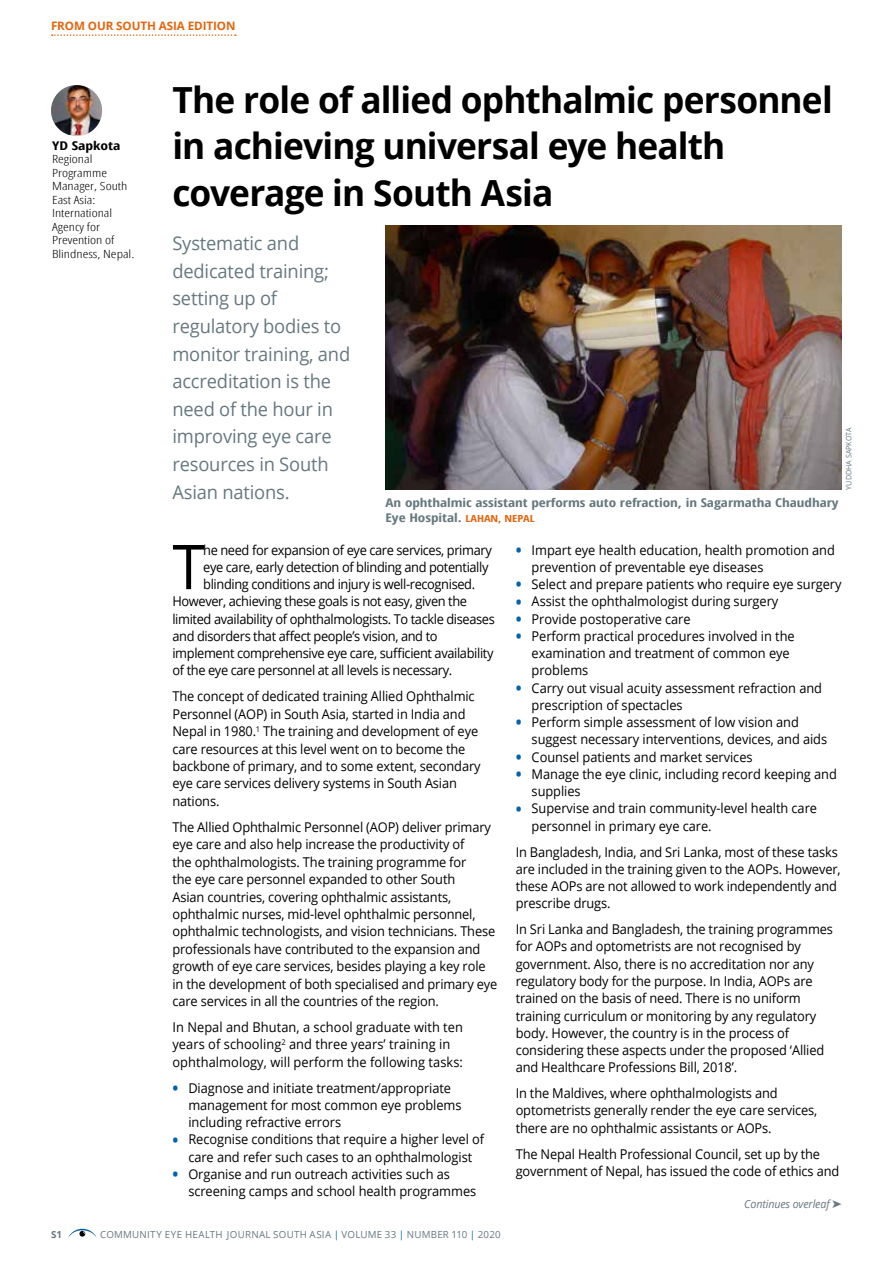
<style>
.page{position:relative;width:893px;height:1263px;background:#fff}
.page>*{position:absolute;margin:0;border:0;box-sizing:border-box;transform-origin:0 0}
.t1{font:61.8px "Open Sans";color:#000;scale:.95 1}
.t2{font:700 36px/46.5px "Open Sans";letter-spacing:-.025em;color:#000}
.t3{font:18.9px/27.6px "Open Sans";letter-spacing:-.01em;color:#66787f}
.t4{font:13.5px/17.2px "Open Sans";letter-spacing:-.01em;color:#000;scale:.95 1}
.t5{font:13.5px "Open Sans";letter-spacing:-.03em;color:#000;scale:.95 1}
.t6{font:700 12px/15px "Open Sans Condensed";color:#66787f;scale:1.26 1}
.t7{font:700 12px "Open Sans Condensed";color:#000;scale:1.3 1}
.t8{font:700 11.7px "Open Sans";letter-spacing:-.005em;color:#e4650e}
.t9{font:300 11.25px/13.5px "Open Sans Condensed";color:#000;scale:1.3 1}
.t10{font:italic 11.25px "Open Sans";letter-spacing:-.01em;color:#66787f;scale:.95 1}
.t11{font:9.75px "Open Sans";letter-spacing:.025em;color:#66787f}
.t12{font:700 9.75px "Open Sans";color:#66787f}
.t13{font:7.5px "Open Sans";color:#66787f;scale:.95 1}
.s1{font-size:9.75px;color:#e4650e}
.s2{font-weight:700;font-size:16.5px;color:#0063af}
.s3{color:#0063af}
</style>
<div class="page">
<img style="left:386px;top:225px;width:456px;height:265px">
<img style="left:51px;top:85px;width:51px;height:50px">
<svg style="left:52px;top:34px;width:184px;height:2px"></svg>
<svg style="left:68px;top:1229px;width:29px;height:8px"></svg>
<p class="t8" style="left:51px;top:18px;width:186px">FROM OUR SOUTH ASIA EDITION</p>
<p class="t7" style="left:52px;top:137px;width:54px">YD Sapkota</p>
<p class="t9" style="left:52px;top:152px;width:65px">Regional<br>Programme<br>Manager, South<br>East Asia:<br>International<br>Agency for<br>Prevention of<br>Blindness, Nepal.</p>
<h2 class="t2" style="left:172px;top:75px;width:662px">The role of allied ophthalmic personnel in achieving universal eye health coverage in South Asia</h2>
<h3 class="t3" style="left:172px;top:229px;width:179px">Systematic and dedicated training; setting up of regulatory bodies to monitor training, and accreditation is the need of the hour in improving eye care resources in South<br>Asian nations.</h3>
<p class="t13" style="left:843px;top:490px;width:67px;rotate:-90deg">YUDDHA SAPKOTA</p>
<p class="t6" style="left:386px;top:495px;width:361px">An ophthalmic assistant performs auto refraction, in Sagarmatha Chaudhary<br>Eye Hospital. <span class="s1">LAHAN, NEPAL</span></p>
<h1 class="t1" style="left:172px;top:524px;width:36px">T</h1>
<p class="t5" style="left:203px;top:540px;width:305px">he need for expansion of eye care services, primary</p>
<p class="t5" style="left:203px;top:558px;width:302px">eye care, early detection of blinding and potentially</p>
<p class="t5" style="left:203px;top:575px;width:288px">blinding conditions and injury is well-recognised.</p>
<p class="t5" style="left:172px;top:592px;width:312px">However, achieving these goals is not easy, given the</p>
<p class="t5" style="left:172px;top:609px;width:341px">limited availability of ophthalmologists. To tackle diseases</p>
<p class="t5" style="left:172px;top:627px;width:281px">and disorders that affect people’s vision, and to</p>
<p class="t5" style="left:172px;top:644px;width:339px">implement comprehensive eye care, sufficient availability</p>
<p class="t5" style="left:172px;top:661px;width:296px">of the eye care personnel at all levels is necessary.</p>
<p class="t4" style="left:172px;top:687px;width:326px">The concept of dedicated training Allied Ophthalmic Personnel (AOP) in South Asia, started in India and Nepal in 1980.<sup>1</sup> The training and development of eye care resources at this level went on to become the backbone of primary, and to some extent, secondary eye care services delivery systems in South Asian nations.</p>
<p class="t4" style="left:172px;top:818px;width:344px">The Allied Ophthalmic Personnel (AOP) deliver primary eye care and also help increase the productivity of<br>the ophthalmologists. The training programme for<br>the eye care personnel expanded to other South<br>Asian countries, covering ophthalmic assistants, ophthalmic nurses, mid-level ophthalmic personnel, ophthalmic technologists, and vision technicians. These professionals have contributed to the expansion and growth of eye care services, besides playing a key role in the development of both specialised and primary eye care services in all the countries of the region.</p>
<p class="t4" style="left:172px;top:1018px;width:307px">In Nepal and Bhutan, a school graduate with ten years of schooling<sup>2</sup> and three years’ training in ophthalmology, will perform the following tasks:</p>
<p class="t4" style="left:188px;top:1079px;width:289px;text-indent:-16px"><span class="s2">•</span> Diagnose and initiate treatment/appropriate management for most common eye problems including refractive errors</p>
<p class="t4" style="left:172px;top:1130px;width:330px;text-align:center"><span class="s2">•</span> Recognise conditions that require a higher level of care and refer such cases to an ophthalmologist</p>
<p class="t4" style="left:188px;top:1165px;width:304px;text-indent:-16px"><span class="s2">•</span> Organise and run outreach activities such as screening camps and school health programmes</p>
<p class="t4" style="left:532px;top:541px;width:321px;text-indent:-16px"><span class="s2">•</span> Impart eye health education, health promotion and prevention of preventable eye diseases</p>
<p class="t4" style="left:516px;top:575px;width:345px"><span class="s2">•</span> Select and prepare patients who require eye surgery</p>
<p class="t4" style="left:516px;top:592px;width:278px"><span class="s2">•</span> Assist the ophthalmologist during surgery</p>
<p class="t4" style="left:516px;top:610px;width:186px"><span class="s2">•</span> Provide postoperative care</p>
<p class="t4" style="left:532px;top:627px;width:278px;text-indent:-16px"><span class="s2">•</span> Perform practical procedures involved in the examination and treatment of common eye problems</p>
<p class="t4" style="left:532px;top:679px;width:307px;text-indent:-16px"><span class="s2">•</span> Carry out visual acuity assessment refraction and prescription of spectacles</p>
<p class="t4" style="left:532px;top:713px;width:313px;text-indent:-16px"><span class="s2">•</span> Perform simple assessment of low vision and suggest necessary interventions, devices, and aids</p>
<p class="t4" style="left:516px;top:748px;width:251px"><span class="s2">•</span> Counsel patients and market services</p>
<p class="t4" style="left:532px;top:765px;width:323px;text-indent:-16px"><span class="s2">•</span> Manage the eye clinic, including record keeping and supplies</p>
<p class="t4" style="left:532px;top:799px;width:302px;text-indent:-16px"><span class="s2">•</span> Supervise and train community-level health care personnel in primary eye care.</p>
<p class="t4" style="left:516px;top:843px;width:344px">In Bangladesh, India, and Sri Lanka, most of these tasks are included in the training given to the AOPs. However, these AOPs are not allowed to work independently and prescribe drugs.</p>
<p class="t4" style="left:516px;top:920px;width:336px">In Sri Lanka and Bangladesh, the training programmes for AOPs and optometrists are not recognised by government. Also, there is no accreditation nor any regulatory body for the purpose. In India, AOPs are trained on the basis of need. There is no uniform training curriculum or monitoring by any regulatory body. However, the country is in the process of considering these aspects under the proposed ‘Allied and Healthcare Professions Bill, 2018’.</p>
<p class="t4" style="left:516px;top:1084px;width:319px">In the Maldives, where ophthalmologists and optometrists generally render the eye care services, there are no ophthalmic assistants or AOPs.</p>
<p class="t4" style="left:516px;top:1145px;width:342px">The Nepal Health Professional Council, set up by the government of Nepal, has issued the code of ethics and</p>
<p class="t10" style="left:744px;top:1196px;width:104px">Continues overleaf ➤</p>
<p class="t12" style="left:51px;top:1228px;width:13px">S1</p>
<p class="t11" style="left:100px;top:1228px;width:402px">COMMUNITY EYE HEALTH JOURNAL SOUTH ASIA <span class="s3">|</span> VOLUME 33 <span class="s3">|</span> NUMBER 110 <span class="s3">|</span> 2020</p>
</div>
